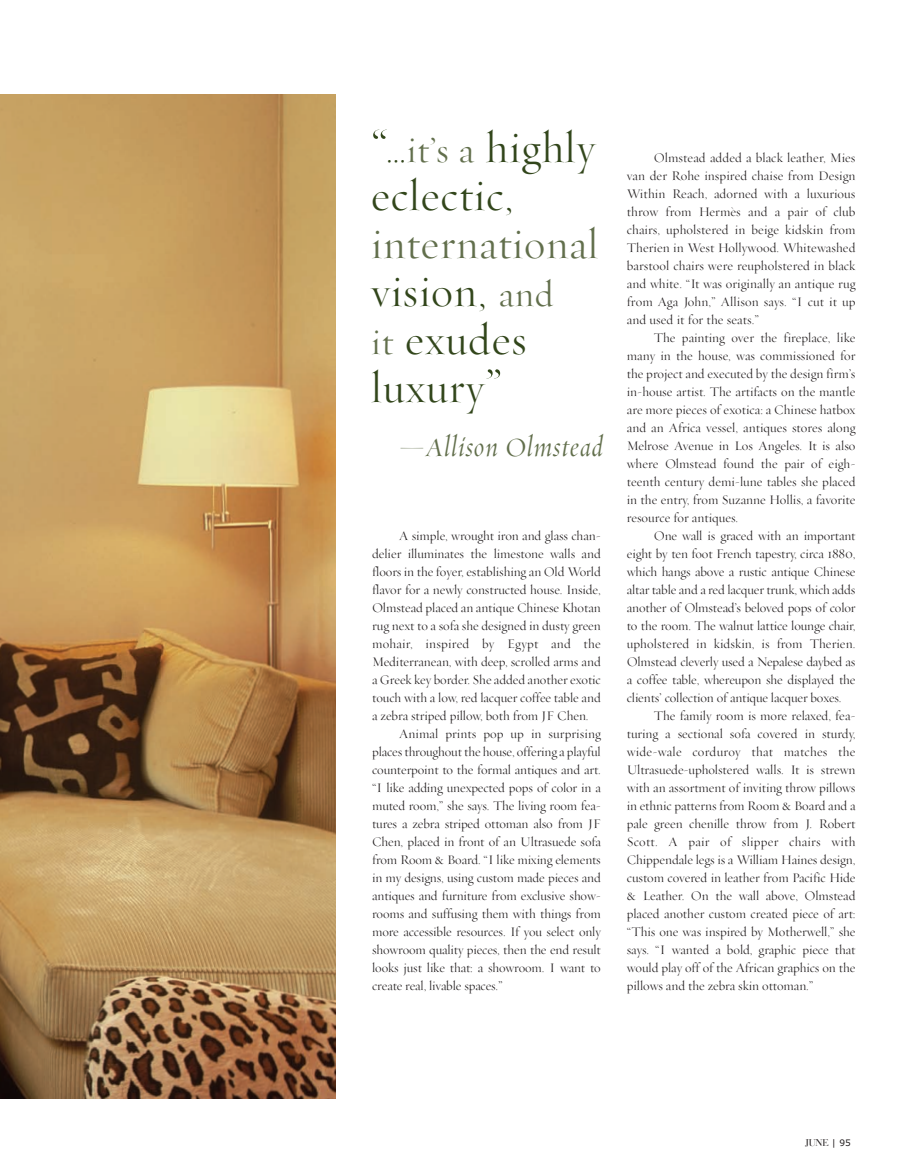
<style>
.page{position:relative;width:905px;height:1175px;background:#fff}
.page>*{position:absolute;margin:0;border:0;box-sizing:border-box;transform-origin:0 0}
.t1{font:45px/48px "Requiem Fine HTF Roman";letter-spacing:.015em;color:#32461b}
.t2{font:43.5px "Requiem Fine HTF Roman";letter-spacing:.015em;color:#626f4c}
.t3{font:30px "Requiem Fine HTF Italic";letter-spacing:.035em;color:#626f4c}
.t4{font:13.5px/18px "Requiem Fine HTF Roman";letter-spacing:-.005em;color:#231f20;text-align:justify}
.t5{font:13.5px "Requiem Fine HTF Roman";letter-spacing:.015em;color:#231f20}
.t6{font:9.75px "Bauer Bodoni Std";color:#231f20}
.s1{font-size:51px}
.s2{font-size:37.5px}
.s3{font-size:37.5px;color:#626f4c}
.s4{font-family:"Verdana";font-size:9px}
</style>
<div class="page">
<img style="left:0;top:94px;width:336px;height:1004px">
<h1 class="t1" style="left:371px;top:123px;width:225px"><span class="s1">“</span><span class="s2">…</span><span class="s3">it’s a</span> highly eclectic,</h1>
<h2 class="t2" style="left:371px;top:218px;width:228px">international</h2>
<h1 class="t1" style="left:371px;top:267px;width:184px">vision, <span class="s3">and it</span> exudes luxury<span class="s1">”</span></h1>
<h3 class="t3" style="left:399px;top:428px;width:205px">—Allison Olmstead</h3>
<p class="t4" style="left:399px;top:526px;width:203px">A simple, wrought iron and glass chan-</p>
<p class="t4" style="left:372px;top:544px;width:230px">delier illuminates the limestone walls and</p>
<p class="t4" style="left:372px;top:562px;width:230px">floors in the foyer, establishing an Old World</p>
<p class="t4" style="left:372px;top:580px;width:230px">flavor for a newly constructed house. Inside,</p>
<p class="t4" style="left:372px;top:598px;width:230px">Olmstead placed an antique Chinese Khotan</p>
<p class="t4" style="left:372px;top:616px;width:230px">rug next to a sofa she designed in dusty green</p>
<p class="t5" style="left:372px;top:635px;width:230px">mohair, inspired by Egypt and the</p>
<p class="t4" style="left:372px;top:652px;width:230px">Mediterranean, with deep, scrolled arms and</p>
<p class="t4" style="left:372px;top:670px;width:230px">a Greek key border. She added another exotic</p>
<p class="t4" style="left:372px;top:688px;width:230px">touch with a low, red lacquer coffee table and</p>
<p class="t4" style="left:372px;top:706px;width:218px">a zebra striped pillow, both from JF Chen.</p>
<p class="t4" style="left:399px;top:724px;width:203px">Animal prints pop up in surprising</p>
<p class="t4" style="left:372px;top:742px;width:230px">places throughout the house, offering a playful</p>
<p class="t4" style="left:372px;top:760px;width:230px">counterpoint to the formal antiques and art.</p>
<p class="t4" style="left:372px;top:778px;width:230px">“I like adding unexpected pops of color in a</p>
<p class="t4" style="left:372px;top:796px;width:230px">muted room,” she says. The living room fea-</p>
<p class="t4" style="left:372px;top:814px;width:230px">tures a zebra striped ottoman also from JF</p>
<p class="t4" style="left:372px;top:832px;width:230px">Chen, placed in front of an Ultrasuede sofa</p>
<p class="t4" style="left:372px;top:850px;width:230px">from Room &amp; Board. “I like mixing elements</p>
<p class="t4" style="left:372px;top:868px;width:230px">in my designs, using custom made pieces and</p>
<p class="t4" style="left:372px;top:886px;width:230px">antiques and furniture from exclusive show-</p>
<p class="t4" style="left:372px;top:904px;width:230px">rooms and suffusing them with things from</p>
<p class="t4" style="left:372px;top:922px;width:230px">more accessible resources. If you select only</p>
<p class="t4" style="left:372px;top:940px;width:230px">showroom quality pieces, then the end result</p>
<p class="t4" style="left:372px;top:958px;width:230px">looks just like that: a showroom. I want to</p>
<p class="t4" style="left:372px;top:976px;width:132px">create real, livable spaces.”</p>
<p class="t4" style="left:626px;top:148px;width:230px;text-indent:27px">Olmstead added a black leather, Mies van der Rohe inspired chaise from Design Within Reach, adorned with a luxurious throw from Hermès and a pair of club chairs, upholstered in beige kidskin from Therien in West Hollywood. Whitewashed barstool chairs were reupholstered in black and white. “It was originally an antique rug from Aga John,” Allison says. “I cut it up and used it for the seats.”</p>
<p class="t4" style="left:626px;top:328px;width:230px;text-indent:27px">The painting over the fireplace, like many in the house, was commissioned for the project and executed by the design firm’s in-house artist. The artifacts on the mantle are more pieces of exotica: a Chinese hatbox and an Africa vessel, antiques stores along Melrose Avenue in Los Angeles. It is also where Olmstead found the pair of eigh&shy;teenth century demi-lune tables she placed in the entry, from Suzanne Hollis, a favorite resource for antiques.</p>
<p class="t4" style="left:626px;top:526px;width:230px;text-indent:27px">One wall is graced with an important eight by ten foot French tapestry, circa 1880, which hangs above a rustic antique Chinese altar table and a red lacquer trunk, which adds another of Olmstead’s beloved pops of color to the room. The walnut lattice lounge chair, upholstered in kidskin, is from Therien.<br>Olmstead cleverly used a Nepalese daybed as a coffee table, whereupon she displayed the clients’ collection of antique lacquer boxes.</p>
<p class="t4" style="left:626px;top:706px;width:230px;text-indent:27px">The family room is more relaxed, fea&shy;turing a sectional sofa covered in sturdy, wide-wale corduroy that matches the Ultrasuede-upholstered walls. It is strewn with an assortment of inviting throw pillows in ethnic patterns from Room &amp; Board and a pale green chenille throw from J. Robert Scott. A pair of slipper chairs with Chippendale legs is a William Haines design, custom covered in leather from Pacific Hide &amp; Leather. On the wall above, Olmstead placed another custom created piece of art: “This one was inspired by Motherwell,” she says. “I wanted a bold, graphic piece that would play off of the African graphics on the pillows and the zebra skin ottoman.”</p>
<p class="t6" style="left:805px;top:1138px;width:47px">JUNE <span class="s4">| 95</span></p>
</div>
